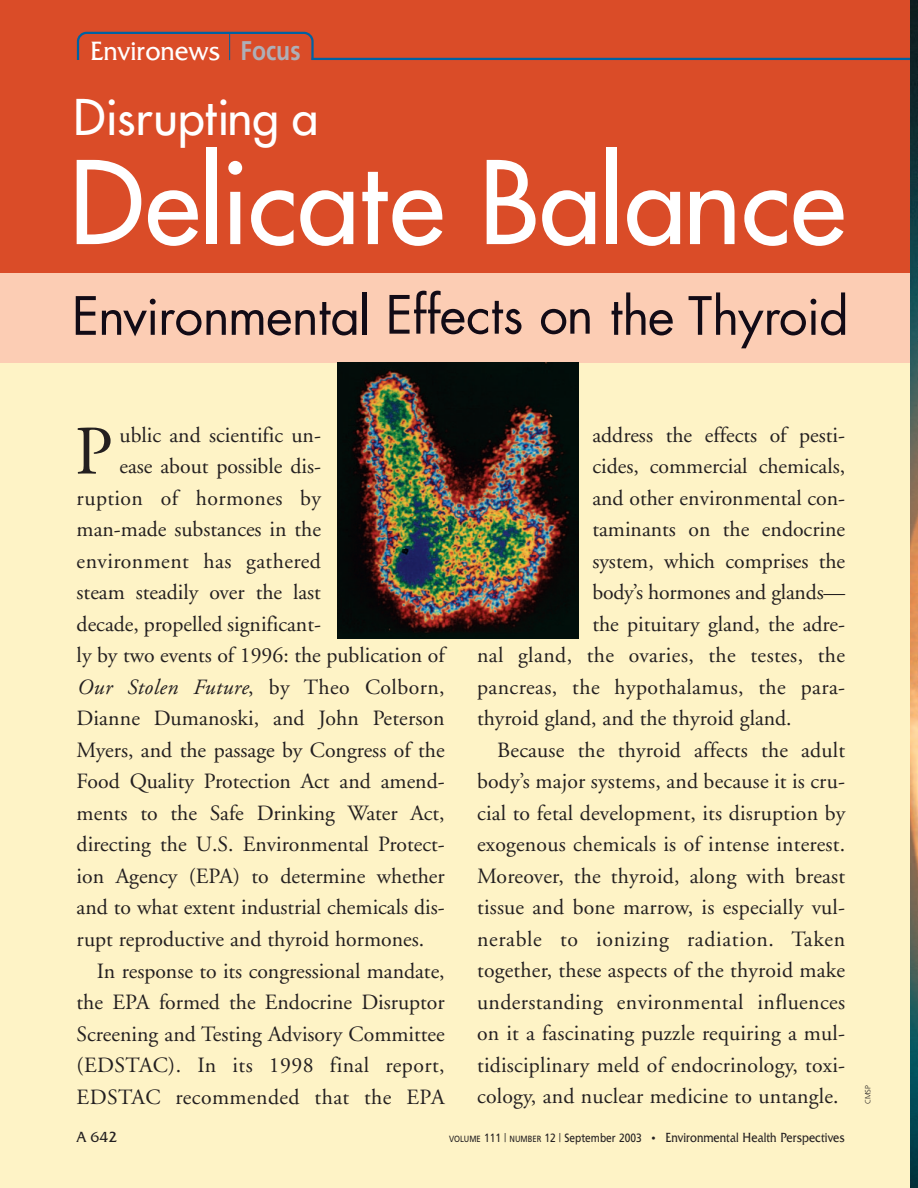
<style>
.page{position:relative;width:918px;height:1188px;background:#fff}
.page>*{position:absolute;margin:0;border:0;box-sizing:border-box;transform-origin:0 0}
.t1{font:111.75px "Futura";color:#fff}
.t2{font:69.3px "Adobe Garamond";color:#231f20}
.t3{font:51.3px "Futura";letter-spacing:-.02em;color:#120b16}
.t4{font:48px "Futura";color:#fff}
.t5{font:27px "Friz Quadrata IT Cby BT";color:#fff;scale:.95 1}
.t6{font:21.75px "Adobe Garamond";color:#231f20}
.t7{font:21.75px "Adobe Garamond";letter-spacing:.02em;color:#231f20}
.t8{font:21.75px "Adobe Garamond";letter-spacing:.03em;color:#231f20}
.t9{font:italic 21.75px "Adobe Garamond";letter-spacing:.02em;color:#231f20}
.t10{font:15px "Friz Quadrata IT Cby BT";color:#231f20}
.t11{font:13.5px "Friz Quadrata IT Cby BT";color:#231f20;scale:.85 1}
.t12{font:300 7.5px "Frutiger";color:#231f20}
.s1{font-family:"Frutiger";font-weight:700;color:#aeafb7}
.s2{font-style:normal}
.s3{font-family:"Frutiger";font-size:9px}
.s4{font-family:"Frutiger";font-size:12px}
.s5{font-family:"Frutiger";font-weight:300;font-size:12px}
.s6{font-size:10.5px}
</style>
<div class="page">
<div style="left:0;top:347px;width:913px;height:841px;background:#fef3c6"></div>
<div style="left:0;top:0;width:910px;height:278px;background:#da4c28"></div>
<svg style="left:77px;top:32px;width:237px;height:29px"></svg>
<hr style="left:312px;top:58px;width:599px;height:2px;background:#0061a2">
<div style="left:0;top:274px;width:911px;height:89px;background:#fccdb4"></div>
<img style="left:338px;top:363px;width:241px;height:276px">
<img style="left:911px;top:0;width:7px;height:1188px">
<p class="t5" style="left:90px;top:41px;width:223px">Environews <span class="s1">Focus</span></p>
<h3 class="t4" style="left:74px;top:93px;width:246px">Disrupting a</h3>
<h1 class="t1" style="left:70px;top:147px;width:777px">Delicate Balance</h1>
<h3 class="t3" style="left:72px;top:292px;width:778px">Environmental Effects on the Thyroid</h3>
<h2 class="t2" style="left:75px;top:424px;width:40px">P</h2>
<p class="t6" style="left:120px;top:426px;width:203px">ublic and scientific un-</p>
<p class="t6" style="left:120px;top:458px;width:203px">ease about possible dis-</p>
<p class="t7" style="left:77px;top:489px;width:246px">ruption of hormones by</p>
<p class="t6" style="left:77px;top:521px;width:246px">man-made substances in the</p>
<p class="t7" style="left:77px;top:552px;width:246px">environment has gathered</p>
<p class="t6" style="left:77px;top:584px;width:246px">steam steadily over the last</p>
<p class="t6" style="left:77px;top:615px;width:246px">decade, propelled significant-</p>
<p class="t6" style="left:77px;top:647px;width:370px">ly by two events of 1996: the publication of</p>
<p class="t9" style="left:77px;top:678px;width:370px">Our Stolen Future<span class="s2">, by Theo Colborn,</span></p>
<p class="t6" style="left:77px;top:710px;width:370px">Dianne Dumanoski, and John Peterson</p>
<p class="t6" style="left:77px;top:741px;width:370px">Myers, and the passage by Congress of the</p>
<p class="t6" style="left:77px;top:773px;width:370px">Food Quality Protection Act and amend-</p>
<p class="t6" style="left:77px;top:804px;width:370px">ments to the Safe Drinking Water Act,</p>
<p class="t6" style="left:77px;top:836px;width:370px">directing the U.S. Environmental Protect-</p>
<p class="t6" style="left:77px;top:867px;width:370px">ion Agency (EPA) to determine whether</p>
<p class="t6" style="left:77px;top:899px;width:370px">and to what extent industrial chemicals dis-</p>
<p class="t6" style="left:77px;top:930px;width:349px">rupt reproductive and thyroid hormones.</p>
<p class="t6" style="left:97px;top:962px;width:349px">In response to its congressional mandate,</p>
<p class="t6" style="left:77px;top:993px;width:370px">the EPA formed the Endocrine Disruptor</p>
<p class="t6" style="left:77px;top:1025px;width:370px">Screening and Testing Advisory Committee</p>
<p class="t7" style="left:77px;top:1056px;width:370px">(EDSTAC). In its 1998 final report,</p>
<p class="t7" style="left:77px;top:1088px;width:370px">EDSTAC recommended that the EPA</p>
<p class="t6" style="left:592px;top:426px;width:254px">address the effects of pesti-</p>
<p class="t6" style="left:592px;top:458px;width:254px">cides, commercial chemicals,</p>
<p class="t6" style="left:592px;top:489px;width:254px">and other environmental con-</p>
<p class="t6" style="left:592px;top:521px;width:254px">taminants on the endocrine</p>
<p class="t6" style="left:592px;top:552px;width:254px">system, which comprises the</p>
<p class="t6" style="left:592px;top:584px;width:254px">body’s hormones and glands—</p>
<p class="t6" style="left:592px;top:615px;width:254px">the pituitary gland, the adre-</p>
<p class="t7" style="left:477px;top:647px;width:370px">nal gland, the ovaries, the testes, the</p>
<p class="t7" style="left:477px;top:678px;width:370px">pancreas, the hypothalamus, the para-</p>
<p class="t6" style="left:477px;top:710px;width:316px">thyroid gland, and the thyroid gland.</p>
<p class="t6" style="left:497px;top:741px;width:349px">Because the thyroid affects the adult</p>
<p class="t6" style="left:477px;top:773px;width:370px">body’s major systems, and because it is cru-</p>
<p class="t6" style="left:477px;top:804px;width:370px">cial to fetal development, its disruption by</p>
<p class="t6" style="left:477px;top:836px;width:370px">exogenous chemicals is of intense interest.</p>
<p class="t6" style="left:477px;top:867px;width:370px">Moreover, the thyroid, along with breast</p>
<p class="t6" style="left:477px;top:899px;width:370px">tissue and bone marrow, is especially vul-</p>
<p class="t8" style="left:477px;top:930px;width:370px">nerable to ionizing radiation. Taken</p>
<p class="t6" style="left:477px;top:962px;width:370px">together, these aspects of the thyroid make</p>
<p class="t6" style="left:477px;top:993px;width:370px">understanding environmental influences</p>
<p class="t6" style="left:477px;top:1025px;width:370px">on it a fascinating puzzle requiring a mul-</p>
<p class="t6" style="left:477px;top:1056px;width:370px">tidisciplinary meld of endocrinology, toxi-</p>
<p class="t6" style="left:477px;top:1088px;width:363px">cology, and nuclear medicine to untangle.</p>
<p class="t10" style="left:77px;top:1132px;width:42px">A 642</p>
<p class="t11" style="left:449px;top:1133px;width:467px"><span class="s3">VOLUME</span> <span class="s4">111</span> <span class="s5">|</span> <span class="s3">NUMBER</span> <span class="s4">12</span> <span class="s5">|</span> <span class="s4">September 2003</span> <span class="s6">•</span> Environmental Health Perspectives</p>
<p class="t12" style="left:865px;top:1104px;width:21px;rotate:-90deg">CMSP</p>
</div>
